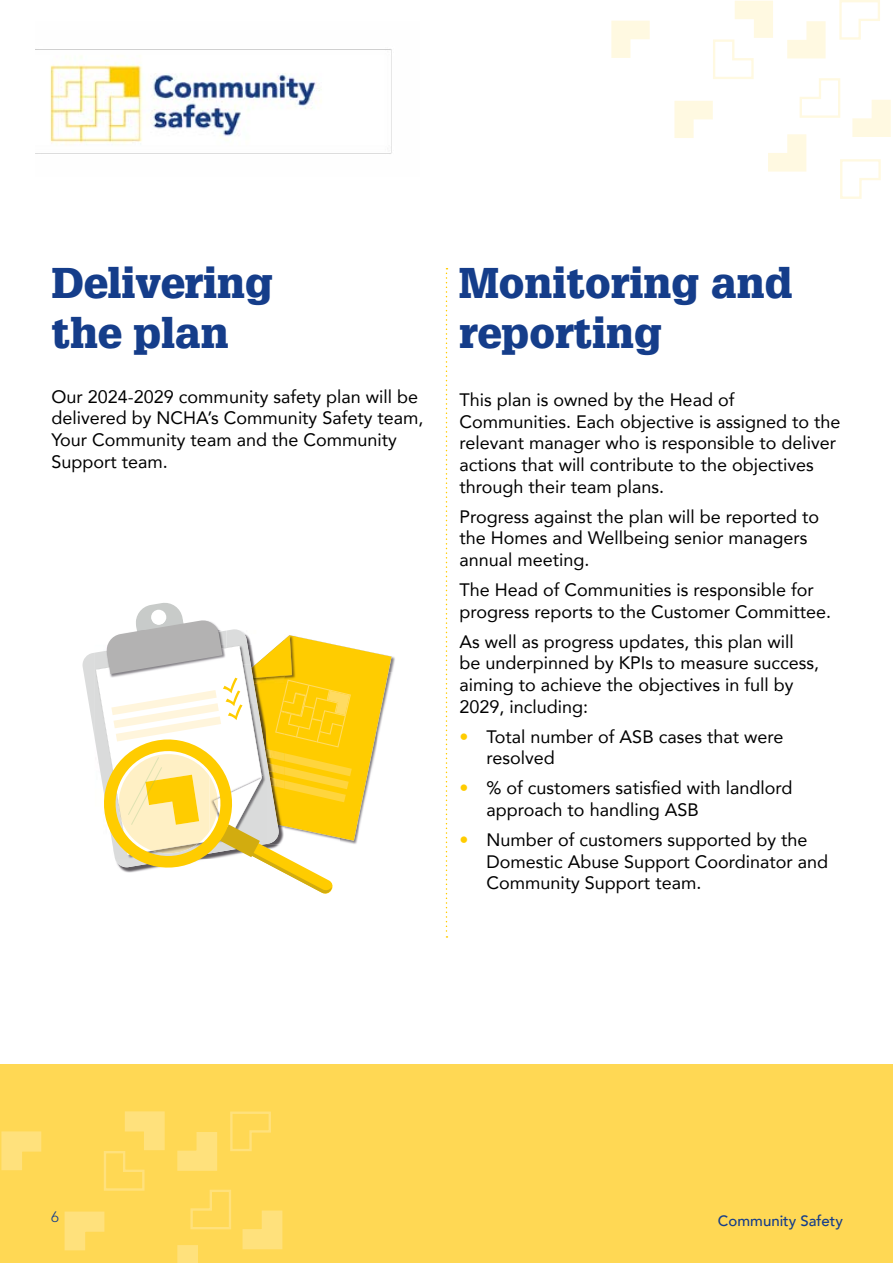
<style>
.page{position:relative;width:893px;height:1263px;background:#fff}
.page>*{position:absolute;margin:0;border:0;box-sizing:border-box;transform-origin:0 0}
.t1{font:900 42px/50.4px "Glypha LT Std";color:#153d8a}
.t2{font:18px/21.6px "Avenir";color:#000}
.t3{font:500 15px "Avenir";color:#153d8a}
.t4{font:300 15px "Avenir LT Std";color:#153d8a}
.s1{color:#fc0}
</style>
<div class="page">
<svg style="left:611px;top:21px;width:39px;height:37px"></svg>
<svg style="left:839px;top:0;width:41px;height:40px"></svg>
<svg style="left:674px;top:101px;width:39px;height:37px"></svg>
<svg style="left:840px;top:159px;width:41px;height:40px"></svg>
<svg style="left:852px;top:100px;width:39px;height:37px"></svg>
<svg style="left:768px;top:134px;width:38px;height:38px"></svg>
<svg style="left:799px;top:78px;width:41px;height:40px"></svg>
<svg style="left:713px;top:1px;width:60px;height:78px"></svg>
<svg style="left:787px;top:21px;width:39px;height:38px"></svg>
<div style="left:0;top:1064px;width:893px;height:199px;background:#ffd854"></div>
<svg style="left:1px;top:1131px;width:41px;height:39px"></svg>
<svg style="left:230px;top:1111px;width:41px;height:40px"></svg>
<svg style="left:64px;top:1211px;width:41px;height:40px"></svg>
<svg style="left:242px;top:1210px;width:41px;height:40px"></svg>
<svg style="left:177px;top:1245px;width:21px;height:18px"></svg>
<svg style="left:190px;top:1189px;width:41px;height:41px"></svg>
<svg style="left:104px;top:1111px;width:61px;height:80px"></svg>
<svg style="left:177px;top:1132px;width:40px;height:39px"></svg>
<svg style="left:446px;top:268px;width:1px;height:670px"></svg>
<img style="left:35px;top:49px;width:357px;height:105px">
<img style="left:392px;top:656px;width:3px;height:16px">
<svg style="left:83px;top:603px;width:309px;height:291px"></svg>
<h1 class="t1" style="left:52px;top:258px;width:223px">Delivering the plan</h1>
<p class="t2" style="left:52px;top:385px;width:373px">Our 2024-2029 community safety plan will be delivered by NCHA’s Community Safety team, Your Community team and the Community Support team.</p>
<p class="t2" style="left:460px;top:389px;width:382px">This plan is owned by the Head of Communities. Each objective is assigned to the relevant manager who is responsible to deliver actions that will contribute to the objectives through their team plans.</p>
<p class="t2" style="left:460px;top:505px;width:361px">Progress against the plan will be reported to the Homes and Wellbeing senior managers annual meeting.</p>
<p class="t2" style="left:460px;top:578px;width:373px">The Head of Communities is responsible for progress reports to the Customer Committee.</p>
<p class="t2" style="left:460px;top:630px;width:361px">As well as progress updates, this plan will be underpinned by KPIs to measure success, aiming to achieve the objectives in full by 2029, including:</p>
<p class="t2" style="left:487px;top:725px;width:298px;text-indent:-27px"><span class="s1">•</span> Total number of ASB cases that were resolved</p>
<p class="t2" style="left:487px;top:777px;width:307px;text-indent:-27px"><span class="s1">•</span> % of customers satisfied with landlord approach to handling ASB</p>
<p class="t2" style="left:487px;top:828px;width:343px;text-indent:-27px"><span class="s1">•</span> Number of customers supported by the<br>Domestic Abuse Support Coordinator and<br>Community Support team.</p>
<h1 class="t1" style="left:459px;top:258px;width:335px">Monitoring and reporting</h1>
<p class="t4" style="left:51px;top:1208px;width:9px">6</p>
<p class="t3" style="left:718px;top:1208px;width:127px">Community Safety</p>
</div>
